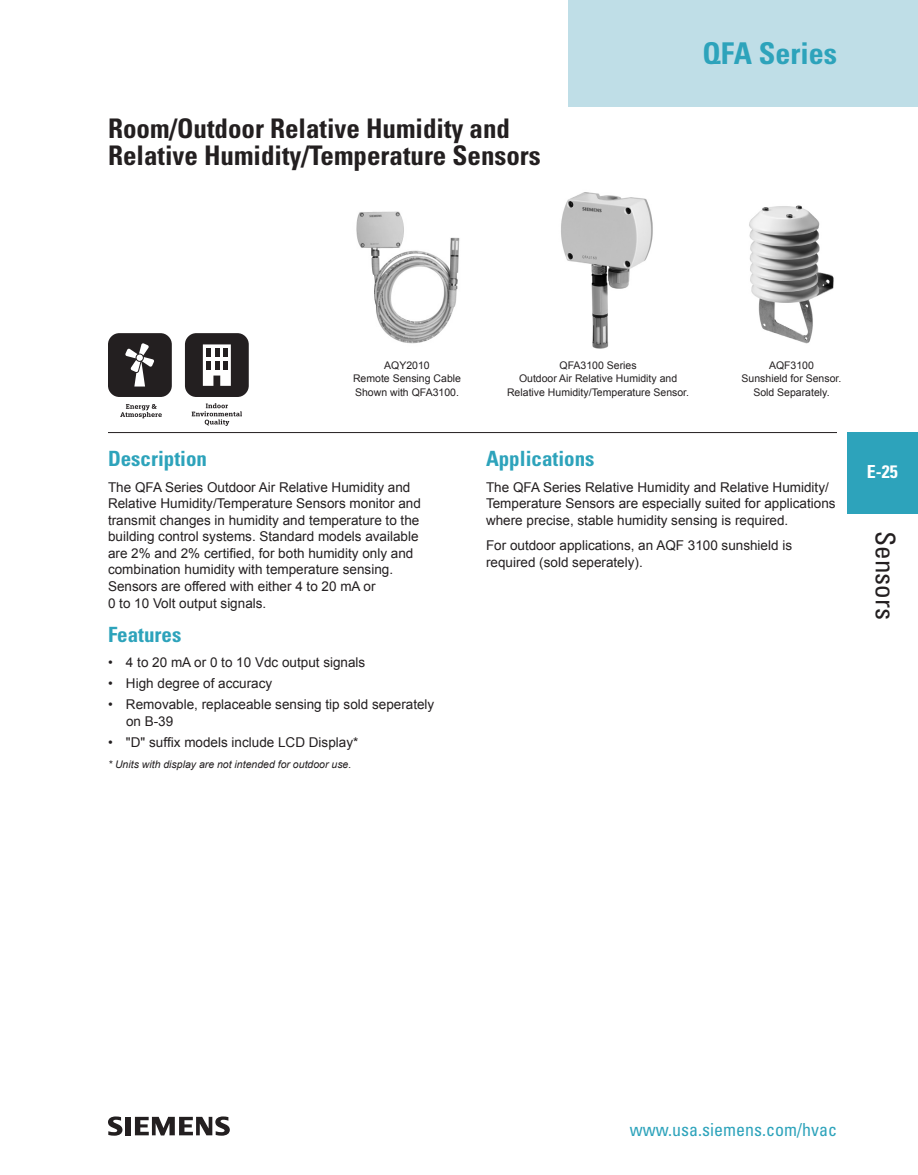
<style>
.page{position:relative;width:918px;height:1175px;background:#fff}
.page>*{position:absolute;margin:0;border:0;box-sizing:border-box;transform-origin:0 0}
.Title_in_Blue_Box{font:700 condensed 30px "Univers";color:#2da3bb}
.Headline{font:700 condensed 27px/27px "Univers";color:#231f20}
.t1{font:condensed 27px "Univers";color:#231f20}
.Body{font:700 condensed 21px "Univers";color:#2da3bb}
.subhead2{font:700 condensed 21px "Univers";color:#2da3bb}
.t2{font:condensed 18px "Univers";color:#2da3bb}
.t3{font:700 condensed 18px "Univers";color:#fff}
.Body-2{font:13.5px/16.5px "Arial";color:#231f20}
.bullet_body_copy{font:13.5px "Arial";color:#231f20}
.picture_caption{font:10.5px/13.5px "Arial";color:#231f20;text-align:center}
.Body-3{font:italic 10.5px "Arial";color:#231f20}
</style>
<div class="page">
<div style="left:568px;top:0;width:350px;height:106px;background:#bfdee7"></div>
<svg style="left:108px;top:1116px;width:14px;height:19px"></svg>
<div style="left:125px;top:1116px;width:6px;height:19px;background:#231f20"></div>
<svg style="left:135px;top:1116px;width:95px;height:19px"></svg>
<div style="left:848px;top:432px;width:70px;height:81px;background:#2da3bb"></div>
<hr style="left:108px;top:432px;width:729px;height:1px;background:#231f20">
<img style="left:356px;top:211px;width:104px;height:133px">
<img style="left:749px;top:205px;width:85px;height:139px">
<img style="left:561px;top:192px;width:92px;height:157px">
<svg style="left:108px;top:333px;width:64px;height:64px;background:#423e3f"></svg>
<svg style="left:120px;top:404px;width:42px;height:14px"></svg>
<svg style="left:192px;top:403px;width:50px;height:23px"></svg>
<svg style="left:185px;top:333px;width:64px;height:64px"></svg>
<p class="Headline" style="left:108px;top:114px;width:434px">Room/Outdoor Relative Humidity and<br>Relative Humidity/Temperature Sensors</p>
<p class="Title_in_Blue_Box" style="left:703px;top:35px;width:136px">QFA Series</p>
<p class="picture_caption" style="left:353px;top:358px;width:109px">AQY2010<br>Remote Sensing Cable<br>Shown with QFA3100.</p>
<p class="Body" style="left:108px;top:446px;width:101px">Description</p>
<p class="Body-2" style="left:108px;top:479px;width:314px">The QFA Series Outdoor Air Relative Humidity and Relative Humidity/Temperature Sensors monitor and transmit changes in humidity and temperature to the building control systems. Standard models available are 2% and 2% certified, for both humidity only and combination humidity with temperature sensing.<br>Sensors are offered with either 4 to 20 mA or<br>0 to 10 Volt output signals.</p>
<p class="subhead2" style="left:108px;top:621px;width:75px">Features</p>
<p class="bullet_body_copy" style="left:108px;top:653px;width:259px">• 4 to 20 mA or 0 to 10 Vdc output signals</p>
<p class="bullet_body_copy" style="left:108px;top:674px;width:166px">• High degree of accuracy</p>
<p class="Body-2" style="left:126px;top:696px;width:310px;text-indent:-18px">• Removable, replaceable sensing tip sold seperately on B-39</p>
<p class="Body-2" style="left:108px;top:734px;width:252px">• "D" suffix models include LCD Display*</p>
<p class="Body-3" style="left:108px;top:757px;width:245px">* Units with display are not intended for outdoor use.</p>
<p class="picture_caption" style="left:507px;top:358px;width:184px">QFA3100 Series<br>Outdoor Air Relative Humidity and<br>Relative Humidity/Temperature Sensor.</p>
<p class="picture_caption" style="left:742px;top:358px;width:101px">AQF3100<br>Sunshield for Sensor.<br>Sold Separately.</p>
<p class="Body" style="left:486px;top:446px;width:110px">Applications</p>
<p class="Body-2" style="left:486px;top:479px;width:351px">The QFA Series Relative Humidity and Relative Humidity/<br>Temperature Sensors are especially suited for applications where precise, stable humidity sensing is required.</p>
<p class="Body-2" style="left:486px;top:537px;width:308px">For outdoor applications, an AQF 3100 sunshield is required (sold seperately).</p>
<h3 class="t3" style="left:867px;top:461px;width:32px">E-25</h3>
<h2 class="t1" style="left:902px;top:531px;width:90px;rotate:90deg">Sensors</h2>
<h3 class="t2" style="left:630px;top:1117px;width:209px">www.usa.siemens.com/hvac</h3>
</div>
